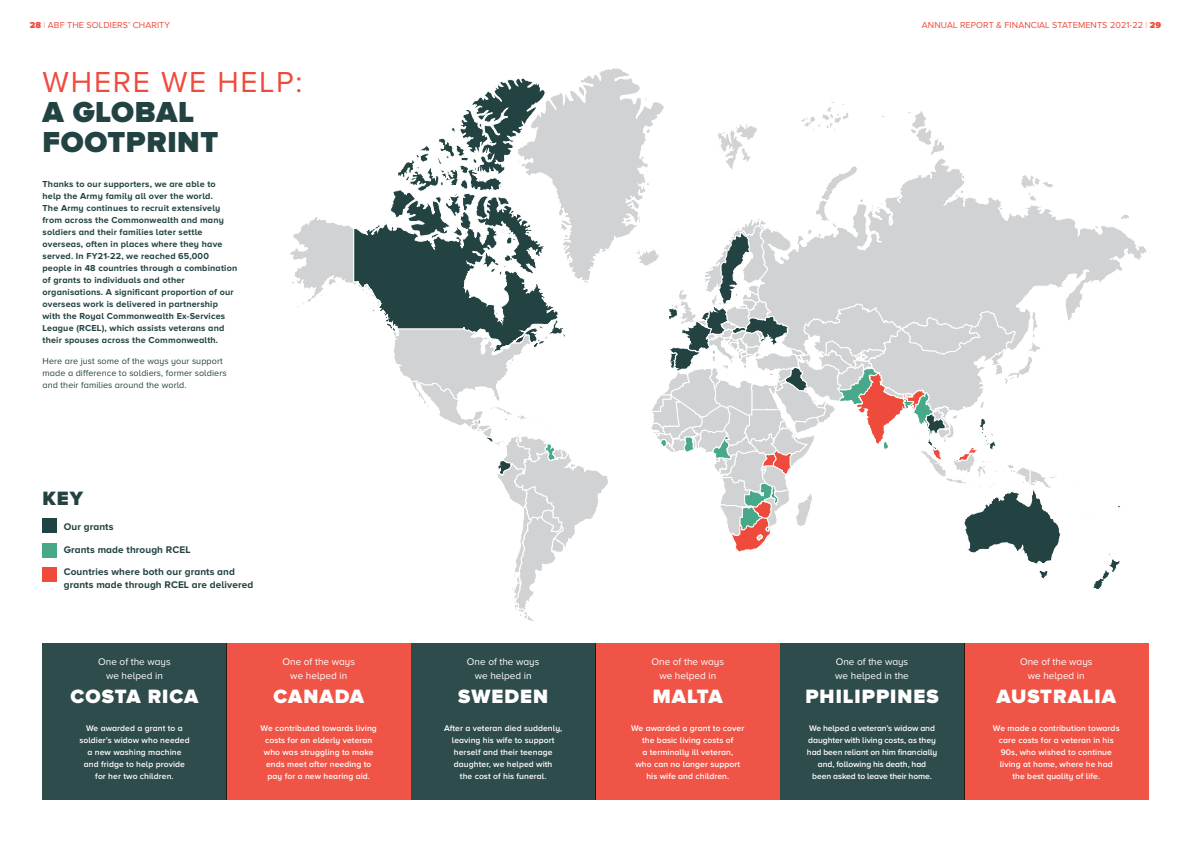
<style>
.page{position:relative;width:1191px;height:842px;background:#fff}
.page>*{position:absolute;margin:0;border:0;box-sizing:border-box;transform-origin:0 0}
.t1{font:900 30px/30px "Proxima Nova A";letter-spacing:.02em;color:#234342}
.t2{font:900 20px "Proxima Nova A";letter-spacing:.05em;color:#fff}
.t3{font:900 20px "Proxima Nova A";color:#234342}
.t4{font:10px/14px "Proxima Nova A";color:#fff;text-align:center}
.t5{font:700 10px/12.8px "Proxima Nova A";letter-spacing:.01em;color:#234342}
.t6{font:700 9px/12px "Proxima Nova A";letter-spacing:.02em;color:#234342}
.t7{font:9px/12px "Proxima Nova A";letter-spacing:.01em;color:#234342}
.t8{font:9px "Proxima Nova A";letter-spacing:.01em;color:#ef4b3d}
.t9{font:600 8.5px/12px "Proxima Nova A";letter-spacing:.01em;color:#fff;text-align:center}
.s1{font-weight:900}
.s2{font-weight:100}
.s3{font-weight:400;color:#ef4b3d}
</style>
<div class="page">
<svg style="left:390px;top:162px;width:18px;height:53px"></svg>
<svg style="left:290px;top:215px;width:118px;height:162px"></svg>
<div style="left:411px;top:643px;width:184px;height:156px;background:#2e4c4b"></div>
<div style="left:42px;top:643px;width:185px;height:156px;background:#2e4c4b"></div>
<div style="left:780px;top:643px;width:184px;height:156px;background:#2e4c4b"></div>
<div style="left:964px;top:643px;width:184px;height:156px;background:#ef5446"></div>
<div style="left:227px;top:643px;width:184px;height:156px;background:#ef5446"></div>
<div style="left:595px;top:643px;width:185px;height:156px;background:#ef5446"></div>
<div style="left:43px;top:519px;width:14px;height:14px;background:#234342"></div>
<div style="left:43px;top:543px;width:14px;height:14px;background:#47a989"></div>
<div style="left:43px;top:568px;width:14px;height:14px;background:#ef4b3d"></div>
<svg style="left:408px;top:68px;width:728px;height:553px"></svg>
<p class="t8" style="left:30px;top:20px;width:142px"><span class="s1">28</span> <span class="s2">|</span> ABF THE SOLDIERS’ CHARITY</p>
<p class="t8" style="left:922px;top:20px;width:241px">ANNUAL REPORT &amp; FINANCIAL STATEMENTS 2021-22 <span class="s2">|</span> <span class="s1">29</span></p>
<p class="t1" style="left:43px;top:66px;width:261px"><span class="s3">WHERE WE HELP:<br></span>A GLOBAL<br>FOOTPRINT</p>
<p class="t6" style="left:43px;top:178px;width:196px">Thanks to our supporters, we are able to<br>help the Army family all over the world.<br>The Army continues to recruit extensively from across the Commonwealth and many soldiers and their families later settle overseas, often in places where they have served. In FY21-22, we reached 65,000 people in 48 countries through a combination of grants to individuals and other organisations. A significant proportion of our overseas work is delivered in partnership with the Royal Commonwealth Ex-Services League (RCEL), which assists veterans and their spouses across the Commonwealth.</p>
<p class="t7" style="left:43px;top:355px;width:186px">Here are just some of the ways your support made a difference to soldiers, former soldiers and their families around the world.</p>
<p class="t3" style="left:43px;top:486px;width:42px">KEY</p>
<p class="t5" style="left:64px;top:520px;width:51px">Our grants</p>
<p class="t5" style="left:64px;top:543px;width:128px">Grants made through RCEL</p>
<p class="t5" style="left:64px;top:565px;width:191px">Countries where both our grants and grants made through RCEL are delivered</p>
<p class="t4" style="left:98px;top:655px;width:74px">One of the ways we helped in</p>
<p class="t2" style="left:71px;top:685px;width:129px">COSTA RICA</p>
<p class="t4" style="left:282px;top:655px;width:74px">One of the ways we helped in</p>
<p class="t2" style="left:273px;top:685px;width:92px">CANADA</p>
<p class="t4" style="left:467px;top:655px;width:74px">One of the ways we helped in</p>
<p class="t2" style="left:458px;top:685px;width:91px">SWEDEN</p>
<p class="t4" style="left:651px;top:655px;width:74px">One of the ways we helped in</p>
<p class="t2" style="left:653px;top:685px;width:71px">MALTA</p>
<p class="t4" style="left:835px;top:655px;width:75px;text-align:left">One of the ways we helped in the</p>
<p class="t2" style="left:805px;top:685px;width:135px">PHILIPPINES</p>
<p class="t4" style="left:1020px;top:655px;width:74px">One of the ways we helped in</p>
<p class="t2" style="left:996px;top:685px;width:121px">AUSTRALIA</p>
<p class="t9" style="left:444px;top:721px;width:120px">After a veteran died suddenly, leaving his wife to support herself and their teenage daughter, we helped with<br>the cost of his funeral.</p>
<p class="t9" style="left:79px;top:721px;width:112px">We awarded a grant to a soldier’s widow who needed a new washing machine and fridge to help provide for her two children.</p>
<p class="t9" style="left:807px;top:721px;width:132px">We helped a veteran’s widow and daughter with living costs, as they had been reliant on him financially and, following his death, had<br>been asked to leave their home.</p>
<p class="t9" style="left:993px;top:721px;width:128px">We made a contribution towards care costs for a veteran in his<br>90s, who wished to continue living at home, where he had the best quality of life.</p>
<p class="t9" style="left:261px;top:721px;width:118px">We contributed towards living costs for an elderly veteran who was struggling to make ends meet after needing to pay for a new hearing aid.</p>
<p class="t9" style="left:631px;top:721px;width:115px">We awarded a grant to cover the basic living costs of<br>a terminally ill veteran,<br>who can no longer support his wife and children.</p>
</div>
